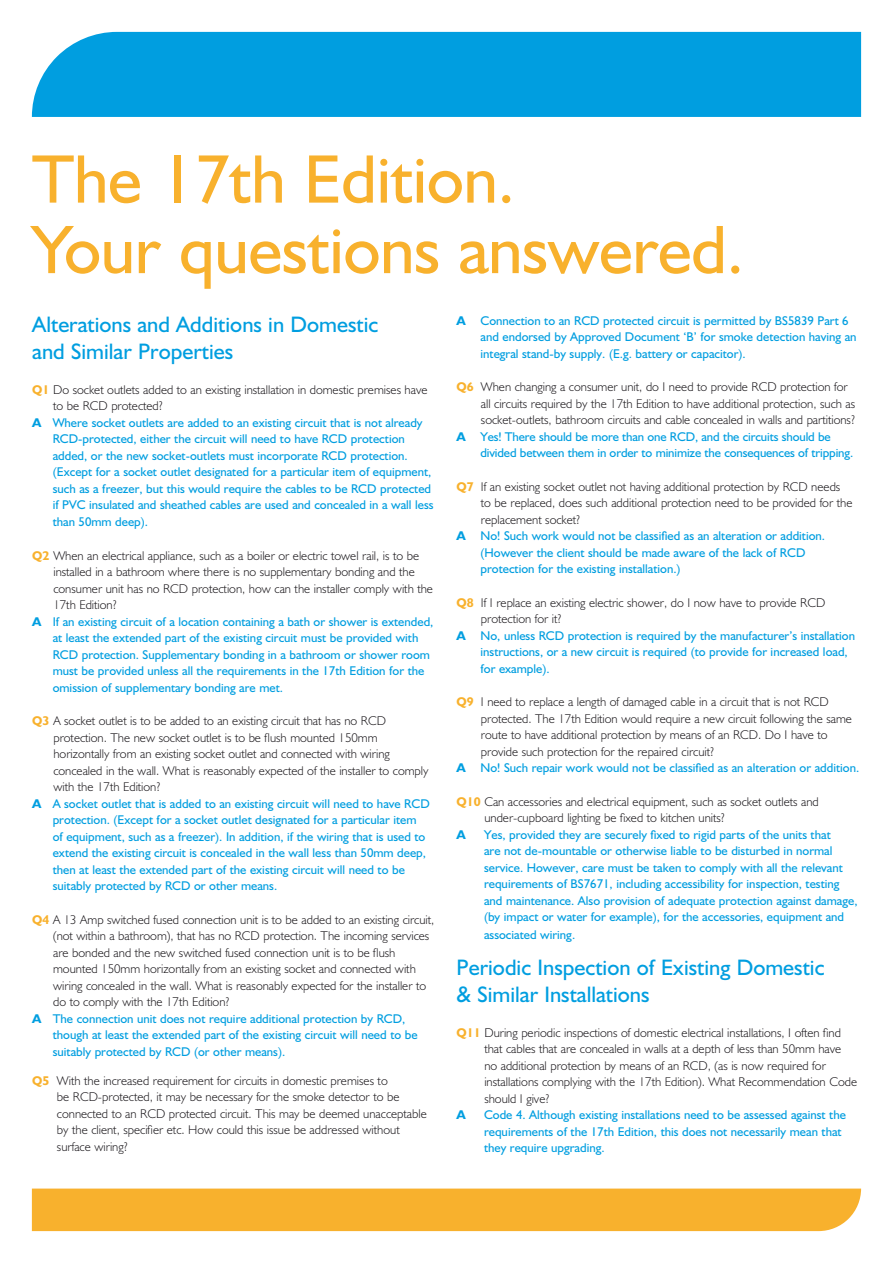
<style>
.page{position:relative;width:893px;height:1263px;background:#fff}
.page>*{position:absolute;margin:0;border:0;box-sizing:border-box;transform-origin:0 0}
.t1{font:69px/70.5px "Humanist 521 BT";letter-spacing:-.005em;color:#f8b12d}
.t2{font:22.5px/27px "Humanist 521 BT";color:#009ee0}
.t3{font:12.75px/16.5px "Humanist 521 BT";color:#009ee0}
.t4{font:300 12.75px/16.5px "Humanist 521 BT";color:#1a171b}
.t5{font:700 12.75px "Humanist 521 BT";color:#009ee0}
.s1{font-weight:700;color:#f8b12d}
.s2{font-weight:700}
</style>
<div class="page">
<div style="left:32px;top:32px;width:829px;height:85px;background:#009ee0"></div>
<div style="left:32px;top:1188px;width:829px;height:43px;background:#f8b12d"></div>
<h1 class="t1" style="left:32px;top:142px;width:714px">The 17th Edition.<br>Your questions answered.</h1>
<h2 class="t2" style="left:32px;top:310px;width:348px">Alterations and Additions in Domestic and Similar Properties</h2>
<p class="t4" style="left:32px;top:381px;width:397px"><span class="s1">Q1</span> Do socket outlets added to an existing installation in domestic premises have</p>
<p class="t4" style="left:53px;top:398px;width:111px">to be RCD protected?</p>
<p class="t3" style="left:32px;top:414px;width:392px"><span class="s2">A</span> Where socket outlets are added to an existing circuit that is not already</p>
<p class="t3" style="left:53px;top:431px;width:354px">RCD-protected, either the circuit will need to have RCD protection</p>
<p class="t3" style="left:53px;top:447px;width:357px">added, or the new socket-outlets must incorporate RCD protection.</p>
<p class="t3" style="left:53px;top:464px;width:380px">(Except for a socket outlet designated for a particular item of equipment,</p>
<p class="t3" style="left:53px;top:480px;width:380px">such as a freezer, but this would require the cables to be RCD protected</p>
<p class="t3" style="left:53px;top:497px;width:382px">if PVC insulated and sheathed cables are used and concealed in a wall less</p>
<p class="t3" style="left:53px;top:513px;width:97px">than 50mm deep).</p>
<p class="t4" style="left:32px;top:547px;width:388px"><span class="s1">Q2</span> When an electrical appliance, such as a boiler or electric towel rail, is to be</p>
<p class="t4" style="left:53px;top:563px;width:363px">installed in a bathroom where there is no supplementary bonding and the</p>
<p class="t4" style="left:53px;top:580px;width:381px">consumer unit has no RCD protection, how can the installer comply with the</p>
<p class="t4" style="left:53px;top:596px;width:65px">17th Edition?</p>
<p class="t3" style="left:32px;top:613px;width:403px"><span class="s2">A</span> If an existing circuit of a location containing a bath or shower is extended,</p>
<p class="t3" style="left:53px;top:629px;width:367px">at least the extended part of the existing circuit must be provided with</p>
<p class="t3" style="left:53px;top:646px;width:379px">RCD protection. Supplementary bonding in a bathroom or shower room</p>
<p class="t3" style="left:53px;top:662px;width:373px">must be provided unless all the requirements in the 17th Edition for the</p>
<p class="t3" style="left:53px;top:679px;width:232px">omission of supplementary bonding are met.</p>
<p class="t4" style="left:32px;top:712px;width:355px"><span class="s1">Q3</span> A socket outlet is to be added to an existing circuit that has no RCD</p>
<p class="t4" style="left:53px;top:729px;width:326px">protection. The new socket outlet is to be flush mounted 150mm</p>
<p class="t4" style="left:53px;top:745px;width:338px">horizontally from an existing socket outlet and connected with wiring</p>
<p class="t4" style="left:53px;top:762px;width:377px">concealed in the wall. What is reasonably expected of the installer to comply</p>
<p class="t4" style="left:53px;top:778px;width:109px">with the 17th Edition?</p>
<p class="t3" style="left:32px;top:795px;width:399px"><span class="s2">A</span> A socket outlet that is added to an existing circuit will need to have RCD</p>
<p class="t3" style="left:53px;top:811px;width:365px">protection. (Except for a socket outlet designated for a particular item</p>
<p class="t3" style="left:53px;top:828px;width:374px">of equipment, such as a freezer). In addition, if the wiring that is used to</p>
<p class="t3" style="left:53px;top:844px;width:375px">extend the existing circuit is concealed in the wall less than 50mm deep,</p>
<p class="t3" style="left:53px;top:861px;width:354px">then at least the extended part of the existing circuit will need to be</p>
<p class="t3" style="left:53px;top:877px;width:226px">suitably protected by RCD or other means.</p>
<p class="t4" style="left:32px;top:911px;width:404px"><span class="s1">Q4</span> A 13 Amp switched fused connection unit is to be added to an existing circuit,</p>
<p class="t4" style="left:53px;top:927px;width:378px">(not within a bathroom), that has no RCD protection. The incoming services</p>
<p class="t4" style="left:53px;top:944px;width:344px">are bonded and the new switched fused connection unit is to be flush</p>
<p class="t4" style="left:53px;top:960px;width:364px">mounted 150mm horizontally from an existing socket and connected with</p>
<p class="t4" style="left:53px;top:977px;width:375px">wiring concealed in the wall. What is reasonably expected for the installer to</p>
<p class="t4" style="left:53px;top:993px;width:178px">do to comply with the 17th Edition?</p>
<p class="t3" style="left:32px;top:1010px;width:375px"><span class="s2">A</span> The connection unit does not require additional protection by RCD,</p>
<p class="t3" style="left:53px;top:1026px;width:366px">though at least the extended part of the existing circuit will need to be</p>
<p class="t3" style="left:53px;top:1043px;width:234px">suitably protected by RCD (or other means).</p>
<p class="t4" style="left:57px;top:1072px;width:371px;text-indent:-25px"><span class="s1">Q5</span> With the increased requirement for circuits in domestic premises to<br>be RCD-protected, it may be necessary for the smoke detector to be connected to an RCD protected circuit. This may be deemed unacceptable by the client, specifier etc. How could this issue be addressed without surface wiring?</p>
<p class="t3" style="left:480px;top:312px;width:378px;text-indent:-24px"><span class="s2">A</span> Connection to an RCD protected circuit is permitted by BS5839 Part 6 and endorsed by Approved Document ‘B’ for smoke detection having an integral stand-by supply. (E.g. battery or capacitor).</p>
<p class="t4" style="left:457px;top:378px;width:393px"><span class="s1">Q6</span> When changing a consumer unit, do I need to provide RCD protection for</p>
<p class="t4" style="left:481px;top:395px;width:376px">all circuits required by the 17th Edition to have additional protection, such as</p>
<p class="t4" style="left:481px;top:411px;width:376px">socket-outlets, bathroom circuits and cable concealed in walls and partitions?</p>
<p class="t3" style="left:457px;top:428px;width:376px"><span class="s2">A</span> Yes! There should be more than one RCD, and the circuits should be</p>
<p class="t3" style="left:480px;top:444px;width:374px">divided between them in order to minimize the consequences of tripping.</p>
<p class="t4" style="left:457px;top:478px;width:385px"><span class="s1">Q7</span> If an existing socket outlet not having additional protection by RCD needs</p>
<p class="t4" style="left:481px;top:494px;width:373px">to be replaced, does such additional protection need to be provided for the</p>
<p class="t4" style="left:481px;top:511px;width:101px">replacement socket?</p>
<p class="t3" style="left:457px;top:527px;width:370px"><span class="s2">A</span> No! Such work would not be classified as an alteration or addition.</p>
<p class="t3" style="left:480px;top:544px;width:326px">(However the client should be made aware of the lack of RCD</p>
<p class="t3" style="left:480px;top:560px;width:202px">protection for the existing installation.)</p>
<p class="t4" style="left:457px;top:594px;width:370px"><span class="s1">Q8</span> If I replace an existing electric shower, do I now have to provide RCD</p>
<p class="t4" style="left:481px;top:610px;width:82px">protection for it?</p>
<p class="t3" style="left:457px;top:627px;width:400px"><span class="s2">A</span> No, unless RCD protection is required by the manufacturer’s installation</p>
<p class="t3" style="left:480px;top:643px;width:369px">instructions, or a new circuit is required (to provide for increased load,</p>
<p class="t3" style="left:480px;top:660px;width:71px">for example).</p>
<p class="t4" style="left:457px;top:693px;width:374px"><span class="s1">Q9</span> I need to replace a length of damaged cable in a circuit that is not RCD</p>
<p class="t4" style="left:481px;top:710px;width:373px">protected. The 17th Edition would require a new circuit following the same</p>
<p class="t4" style="left:481px;top:726px;width:348px">route to have additional protection by means of an RCD. Do I have to</p>
<p class="t4" style="left:481px;top:743px;width:235px">provide such protection for the repaired circuit?</p>
<p class="t3" style="left:457px;top:759px;width:404px"><span class="s2">A</span> No! Such repair work would not be classified as an alteration or addition.</p>
<p class="t4" style="left:484px;top:793px;width:336px;text-indent:-28px"><span class="s1">Q10</span> Can accessories and electrical equipment, such as socket outlets and under-cupboard lighting be fixed to kitchen units?</p>
<p class="t5" style="left:457px;top:826px;width:11px">A</p>
<p class="t3" style="left:484px;top:826px;width:375px">Yes, provided they are securely fixed to rigid parts of the units that<br>are not de-mountable or otherwise liable to be disturbed in normal service. However, care must be taken to comply with all the relevant requirements of BS7671, including accessibility for inspection, testing and maintenance. Also provision of adequate protection against damage, (by impact or water for example), for the accessories, equipment and</p>
<p class="t3" style="left:484px;top:926px;width:93px">associated wiring.</p>
<h2 class="t2" style="left:457px;top:953px;width:370px">Periodic Inspection of Existing Domestic &amp; Similar Installations</h2>
<p class="t4" style="left:484px;top:1024px;width:374px;text-indent:-28px"><span class="s1">Q11</span> During periodic inspections of domestic electrical installations, I often find that cables that are concealed in walls at a depth of less than 50mm have no additional protection by means of an RCD, (as is now required for installations complying with the 17th Edition). What Recommendation Code should I give?</p>
<p class="t5" style="left:457px;top:1107px;width:11px">A</p>
<p class="t3" style="left:484px;top:1106px;width:363px">Code 4. Although existing installations need to be assessed against the requirements of the 17th Edition, this does not necessarily mean that they require upgrading.</p>
</div>
